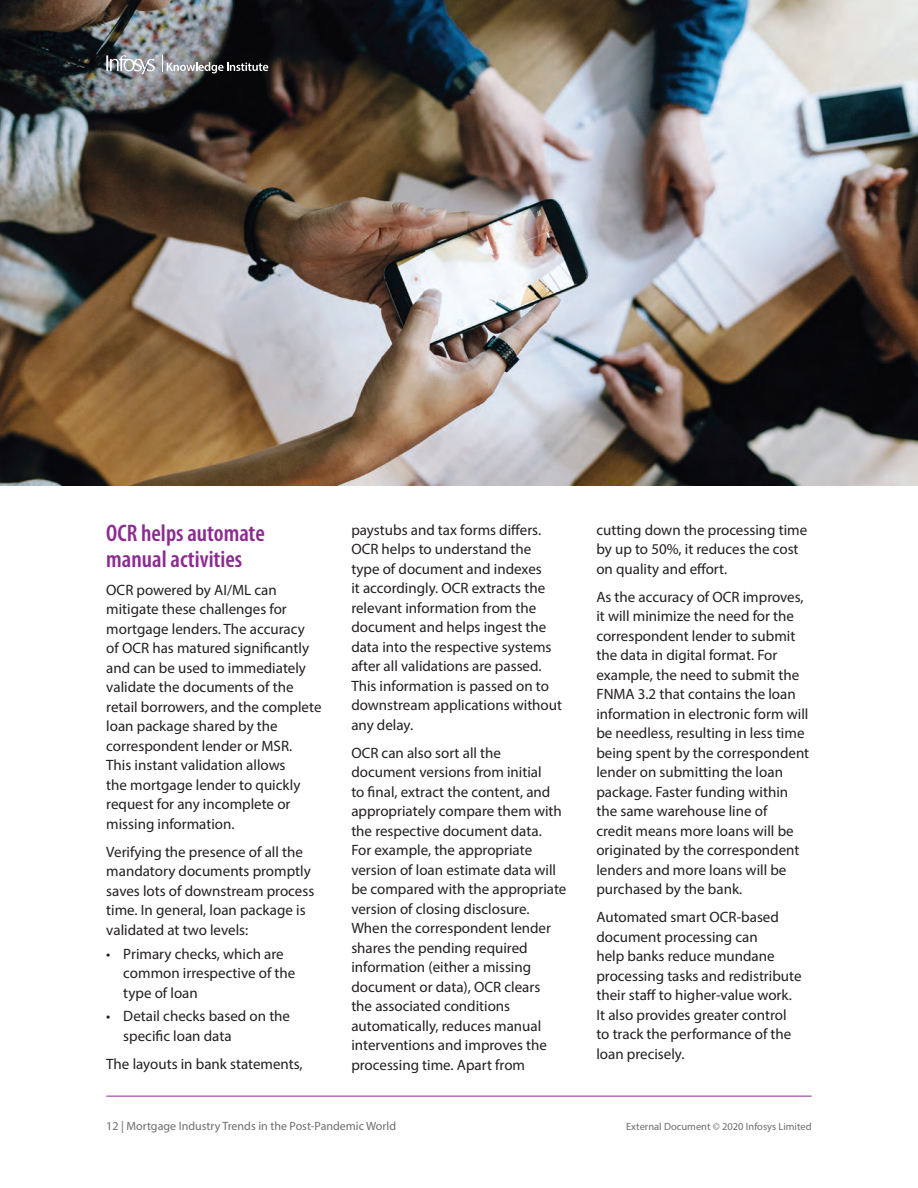
<style>
.page{position:relative;width:918px;height:1188px;background:#fff}
.page>*{position:absolute;margin:0;border:0;box-sizing:border-box;transform-origin:0 0}
.t1{font:600 condensed 24px/25.5px "Myriad Pro";color:#8c2a90}
.t2{font:15px/19.5px "Myriad Pro";color:#231f20}
.t3{font:12px "Myriad Pro";color:#6c6d70}
.t4{font:10.5px "Myriad Pro";color:#6c6d70}
</style>
<div class="page">
<hr style="left:106px;top:1096px;width:706px;height:1px;background:#8c2a90">
<img style="left:0;top:0;width:918px;height:486px">
<svg style="left:106px;top:55px;width:162px;height:19px;background:#7a7c7f"></svg>
<h1 class="t1" style="left:106px;top:521px;width:160px">OCR helps automate manual activities</h1>
<p class="t2" style="left:106px;top:580px;width:217px">OCR powered by AI/ML can mitigate these challenges for mortgage lenders. The accuracy<br>of OCR has matured significantly and can be used to immediately validate the documents of the retail borrowers, and the complete loan package shared by the correspondent lender or MSR.<br>This instant validation allows<br>the mortgage lender to quickly request for any incomplete or missing information.</p>
<p class="t2" style="left:106px;top:842px;width:210px">Verifying the presence of all the mandatory documents promptly saves lots of downstream process time. In general, loan package is validated at two levels:</p>
<p class="t2" style="left:123px;top:944px;width:174px;text-indent:-17px">• Primary checks, which are common irrespective of the type of loan</p>
<p class="t2" style="left:123px;top:1006px;width:168px;text-indent:-17px">• Detail checks based on the specific loan data</p>
<p class="t2" style="left:106px;top:1054px;width:198px">The layouts in bank statements,</p>
<p class="t2" style="left:351px;top:520px;width:212px">paystubs and tax forms differs.<br>OCR helps to understand the type of document and indexes<br>it accordingly. OCR extracts the relevant information from the document and helps ingest the data into the respective systems after all validations are passed.<br>This information is passed on to downstream applications without any delay.</p>
<p class="t2" style="left:351px;top:743px;width:217px">OCR can also sort all the document versions from initial<br>to final, extract the content, and appropriately compare them with the respective document data.<br>For example, the appropriate version of loan estimate data will be compared with the appropriate version of closing disclosure.<br>When the correspondent lender shares the pending required information (either a missing document or data), OCR clears<br>the associated conditions automatically, reduces manual interventions and improves the processing time. Apart from</p>
<p class="t2" style="left:596px;top:520px;width:212px">cutting down the processing time by up to 50%, it reduces the cost on quality and effort.</p>
<p class="t2" style="left:596px;top:587px;width:214px">As the accuracy of OCR improves, it will minimize the need for the correspondent lender to submit the data in digital format. For example, the need to submit the<br>FNMA 3.2 that contains the loan information in electronic form will be needless, resulting in less time being spent by the correspondent lender on submitting the loan package. Faster funding within the same warehouse line of<br>credit means more loans will be originated by the correspondent lenders and more loans will be purchased by the bank.</p>
<p class="t2" style="left:596px;top:907px;width:207px">Automated smart OCR-based document processing can<br>help banks reduce mundane processing tasks and redistribute their staff to higher-value work.<br>It also provides greater control to track the performance of the loan precisely.</p>
<p class="t3" style="left:106px;top:1119px;width:291px">12 | Mortgage Industry Trends in the Post-Pandemic World</p>
<p class="t4" style="left:626px;top:1120px;width:187px">External Document © 2020 Infosys Limited</p>
</div>
